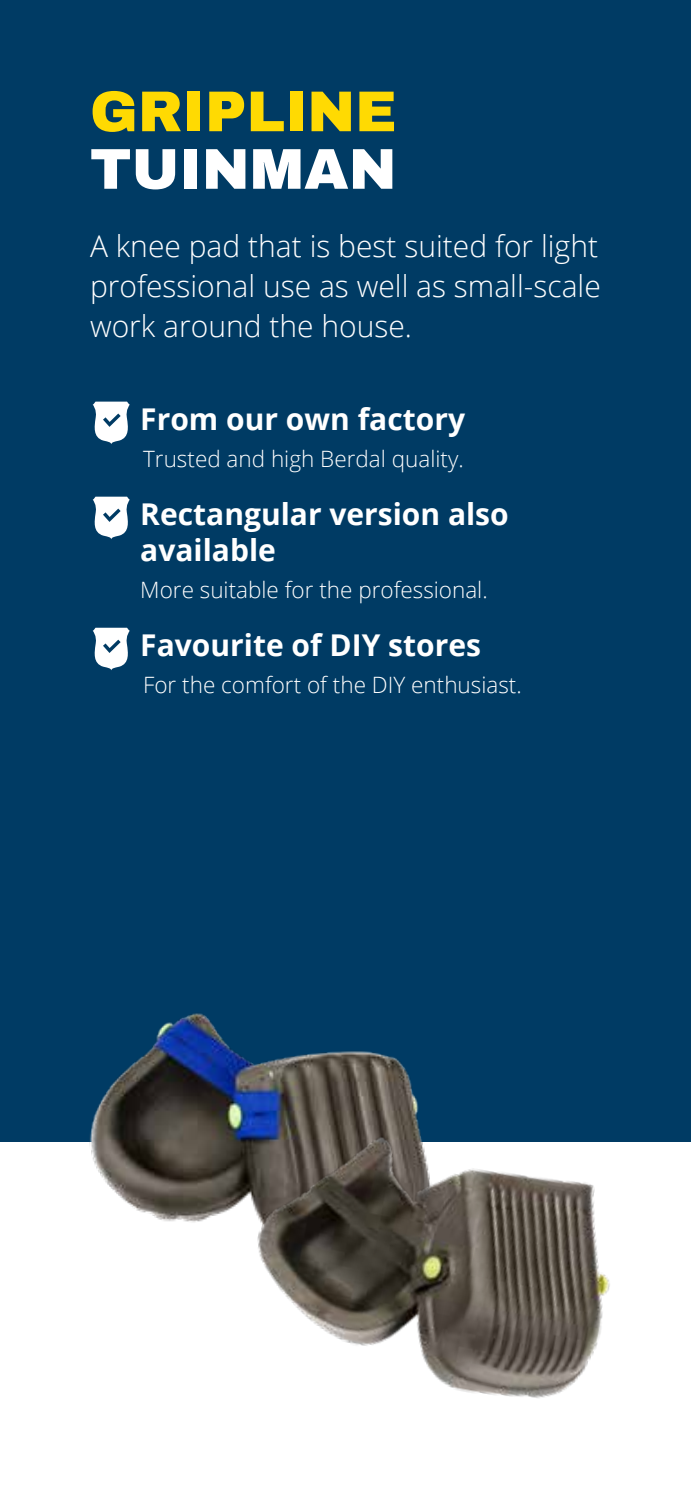
<style>
.page{position:relative;width:691px;height:1489px;background:#fff}
.page>*{position:absolute;margin:0;border:0;box-sizing:border-box;transform-origin:0 0}
.t1{font:900 57.5px "Archivo";color:#ffda02}
.t2{font:900 57.5px "Archivo";color:#fff}
.t3{font:300 30px/40px "Open Sans";color:#fff;text-align:justify}
.t4{font:700 30px/36px "Open Sans";color:#fff}
.t5{font:300 22.5px "Open Sans";color:#fff}
</style>
<div class="page">
<div style="left:0;top:0;width:691px;height:1141px;background:#003b64"></div>
<img style="left:68px;top:1013px;width:345px;height:210px">
<img style="left:222px;top:1093px;width:436px;height:305px">
<svg style="left:93px;top:401px;width:37px;height:43px"></svg>
<svg style="left:93px;top:496px;width:37px;height:43px"></svg>
<svg style="left:93px;top:627px;width:37px;height:43px"></svg>
<h1 class="t1" style="left:90px;top:76px;width:308px">GRIPLINE</h1>
<h1 class="t2" style="left:90px;top:134px;width:308px">TUINMAN</h1>
<h2 class="t3" style="left:90px;top:225px;width:512px">A knee pad that is best suited for light professional use as well as small-scale work around the house.</h2>
<h2 class="t4" style="left:140px;top:400px;width:326px">From our own factory</h2>
<p class="t5" style="left:143px;top:443px;width:322px">Trusted and high Berdal quality.</p>
<h2 class="t4" style="left:140px;top:495px;width:370px">Rectangular version also available</h2>
<p class="t5" style="left:140px;top:574px;width:349px">More suitable for the professional.</p>
<h2 class="t4" style="left:140px;top:626px;width:342px">Favourite of DIY stores</h2>
<p class="t5" style="left:143px;top:669px;width:380px">For the comfort of the DIY enthusiast.</p>
</div>
